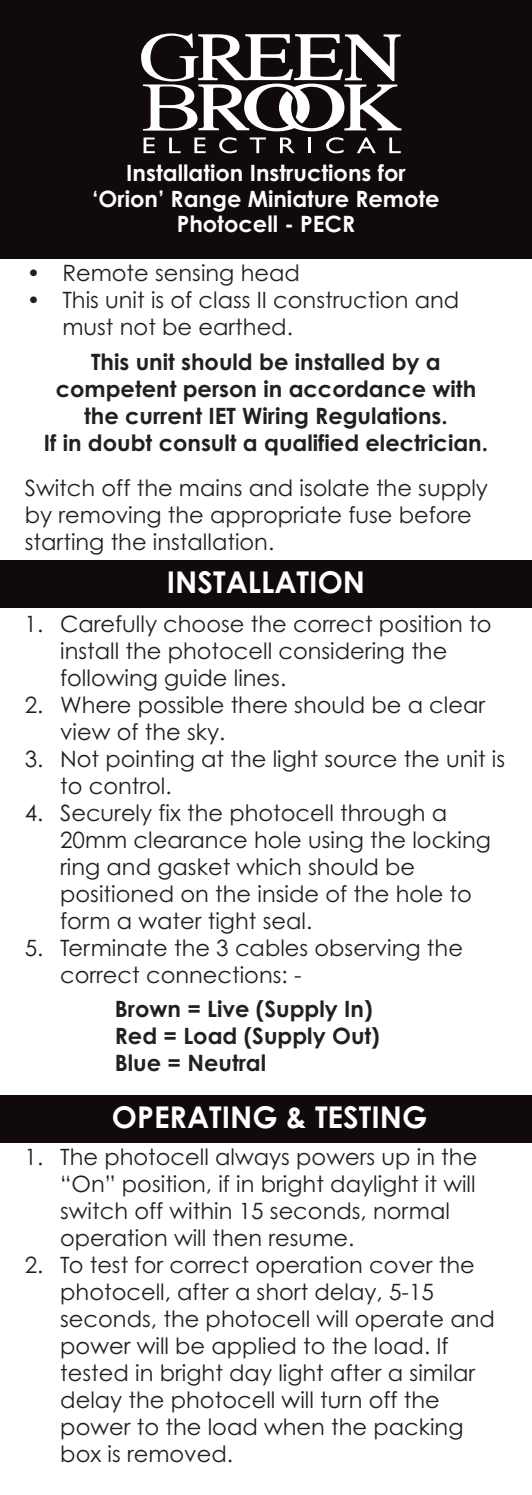
<style>
.page{position:relative;width:532px;height:1495px;background:#fff}
.page>*{position:absolute;margin:0;border:0;box-sizing:border-box;transform-origin:0 0}
.t1{font:700 30px "Century Gothic";color:#fff}
.t2{font:22.5px/27px "Century Gothic";color:#231f20}
.t3{font:700 22.5px/27px "Century Gothic";color:#231f20;text-align:center}
.t4{font:700 22.5px/25px "Century Gothic";color:#fff;text-align:center}
</style>
<div class="page">
<div style="left:0;top:560px;width:531px;height:48px;background:#110a0c"></div>
<div style="left:0;top:1095px;width:531px;height:48px;background:#110a0c"></div>
<div style="left:0;top:0;width:531px;height:258px;background:#110a0c"></div>
<svg style="left:141px;top:33px;width:260px;height:98px"></svg>
<svg style="left:143px;top:138px;width:12px;height:15px"></svg>
<svg style="left:169px;top:138px;width:11px;height:15px"></svg>
<svg style="left:194px;top:138px;width:11px;height:15px"></svg>
<svg style="left:219px;top:137px;width:17px;height:16px"></svg>
<svg style="left:249px;top:137px;width:17px;height:16px"></svg>
<svg style="left:280px;top:138px;width:14px;height:15px"></svg>
<hr style="left:308px;top:138px;width:3px;height:15px;background:#fff">
<svg style="left:326px;top:137px;width:17px;height:16px"></svg>
<svg style="left:357px;top:137px;width:18px;height:16px"></svg>
<svg style="left:389px;top:138px;width:11px;height:15px"></svg>
<p class="t4" style="left:92px;top:161px;width:348px">Installation Instructions for ‘Orion’ Range Miniature Remote<br>Photocell - PECR</p>
<p class="t2" style="left:27px;top:260px;width:274px">• Remote sensing head</p>
<p class="t2" style="left:62px;top:287px;width:398px;text-indent:-35px">• This unit is of class II construction and must not be earthed.</p>
<p class="t3" style="left:44px;top:349px;width:445px">This unit should be installed by a competent person in accordance with the current IET Wiring Regulations.<br>If in doubt consult a qualified electrician.</p>
<p class="t2" style="left:25px;top:474px;width:464px">Switch off the mains and isolate the supply by removing the appropriate fuse before starting the installation.</p>
<h1 class="t1" style="left:167px;top:565px;width:199px">INSTALLATION</h1>
<p class="t2" style="left:60px;top:611px;width:432px;text-indent:-35px">1. Carefully choose the correct position to install the photocell considering the following guide lines.</p>
<p class="t2" style="left:60px;top:692px;width:426px;text-indent:-35px">2. Where possible there should be a clear view of the sky.</p>
<p class="t2" style="left:60px;top:746px;width:446px;text-indent:-35px">3. Not pointing at the light source the unit is to control.</p>
<p class="t2" style="left:60px;top:800px;width:432px;text-indent:-35px">4. Securely fix the photocell through a 20mm clearance hole using the locking ring and gasket which should be positioned on the inside of the hole to form a water tight seal.</p>
<p class="t2" style="left:60px;top:935px;width:404px;text-indent:-35px">5. Terminate the 3 cables observing the correct connections: -</p>
<p class="t3" style="left:115px;top:996px;width:266px;text-align:left">Brown = Live (Supply In)<br>Red = Load (Supply Out)<br>Blue = Neutral</p>
<h1 class="t1" style="left:112px;top:1100px;width:316px">OPERATING &amp; TESTING</h1>
<p class="t2" style="left:60px;top:1144px;width:418px;text-indent:-35px">1. The photocell always powers up in the “On” position, if in bright daylight it will switch off within 15 seconds, normal operation will then resume.</p>
<p class="t2" style="left:60px;top:1252px;width:436px;text-indent:-35px">2. To test for correct operation cover the photocell, after a short delay, 5-15 seconds, the photocell will operate and power will be applied to the load. If tested in bright day light after a similar delay the photocell will turn off the power to the load when the packing box is removed.</p>
</div>
